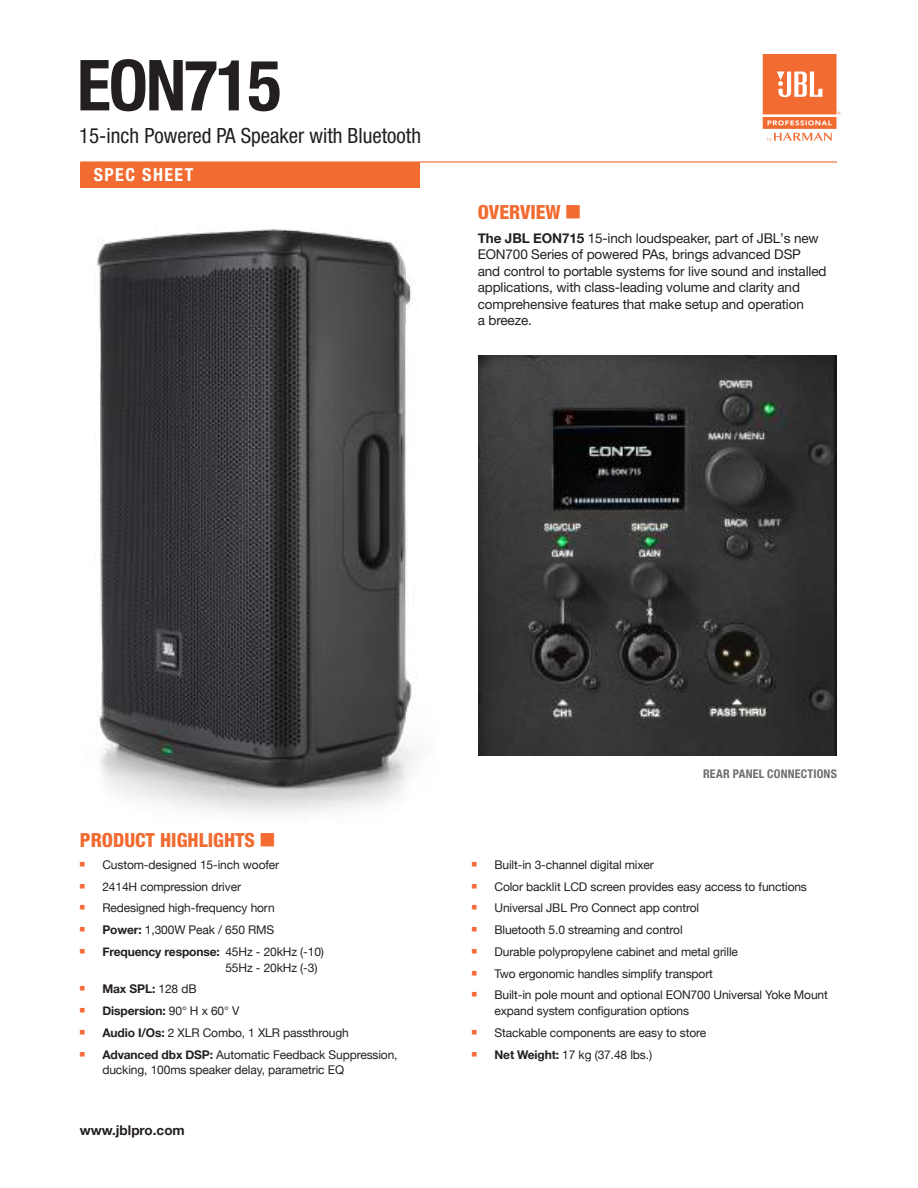
<style>
.page{position:relative;width:918px;height:1188px;background:#fff}
.page>*{position:absolute;margin:0;border:0;box-sizing:border-box;transform-origin:0 0}
.t1{font:700 condensed 70.5px "Helvetica Neue";letter-spacing:-.03em;color:#241f1f}
.t2{font:condensed 21px "Helvetica Neue";color:#241f1f}
.t3{font:800 condensed 19.5px "Helvetica Neue";color:#f26b31}
.t4{font:700 condensed 18px "Helvetica Neue";letter-spacing:.08em;color:#fff}
.t5{font:13.5px/16.5px "Helvetica Neue";letter-spacing:-.01em;color:#241f1f}
.t6{font:700 13.5px "Helvetica Neue";color:#241f1f}
.t7{font:12px/21.8px "Helvetica Neue";letter-spacing:-.01em;color:#241f1f}
.t8{font:700 condensed 12px "Helvetica Neue";letter-spacing:.015em;color:#6f6d6f}
.s1{font-weight:700}
</style>
<div class="page">
<hr style="left:81px;top:161px;width:756px;height:2px;background:#f26b31">
<svg style="left:763px;top:54px;width:77px;height:88px"></svg>
<div style="left:81px;top:162px;width:339px;height:26px;background:#f26b31"></div>
<img style="left:96px;top:228px;width:408px;height:584px">
<img style="left:478px;top:356px;width:359px;height:400px">
<h1 class="t1" style="left:77px;top:43px;width:206px">EON715</h1>
<h2 class="t2" style="left:79px;top:123px;width:343px">15-inch Powered PA Speaker with Bluetooth</h2>
<h3 class="t4" style="left:94px;top:164px;width:101px">SPEC SHEET</h3>
<h3 class="t3" style="left:478px;top:200px;width:85px">OVERVIEW</h3>
<p class="t5" style="left:478px;top:229px;width:350px"><span class="s1">The JBL EON715</span> 15-inch loudspeaker, part of JBL’s new EON700 Series of powered PAs, brings advanced DSP and control to portable systems for live sound and installed applications, with class-leading volume and clarity and comprehensive features that make setup and operation<br>a breeze.</p>
<h3 class="t3" style="left:80px;top:828px;width:177px">PRODUCT HIGHLIGHTS</h3>
<p class="t7" style="left:102px;top:854px;width:223px">Custom-designed 15-inch woofer<br>2414H compression driver<br>Redesigned high-frequency horn<br><span class="s1">Power:</span> 1,300W Peak / 650 RMS<br><span class="s1">Frequency response:</span> 45Hz - 20kHz (-10)</p>
<p class="t7" style="left:225px;top:956px;width:94px">55Hz - 20kHz (-3)</p>
<p class="t7" style="left:102px;top:978px;width:297px"><span class="s1">Max SPL:</span> 128 dB<br><span class="s1">Dispersion:</span> 90° H x 60° V<br><span class="s1">Audio I/Os:</span> 2 XLR Combo, 1 XLR passthrough<br><span class="s1">Advanced dbx DSP:</span> Automatic Feedback Suppression,</p>
<p class="t7" style="left:102px;top:1059px;width:243px">ducking, 100ms speaker delay, parametric EQ</p>
<p class="t6" style="left:80px;top:1122px;width:106px">www.jblpro.com</p>
<p class="t8" style="left:703px;top:767px;width:135px">REAR PANEL CONNECTIONS</p>
<p class="t7" style="left:494px;top:854px;width:335px">Built-in 3-channel digital mixer<br>Color backlit LCD screen provides easy access to functions Universal JBL Pro Connect app control<br>Bluetooth 5.0 streaming and control<br>Durable polypropylene cabinet and metal grille<br>Two ergonomic handles simplify transport<br>Built-in pole mount and optional EON700 Universal Yoke Mount</p>
<p class="t7" style="left:494px;top:1000px;width:213px">expand system configuration options<br>Stackable components are easy to store<br><span class="s1">Net Weight:</span> 17 kg (37.48 lbs.)</p>
</div>
